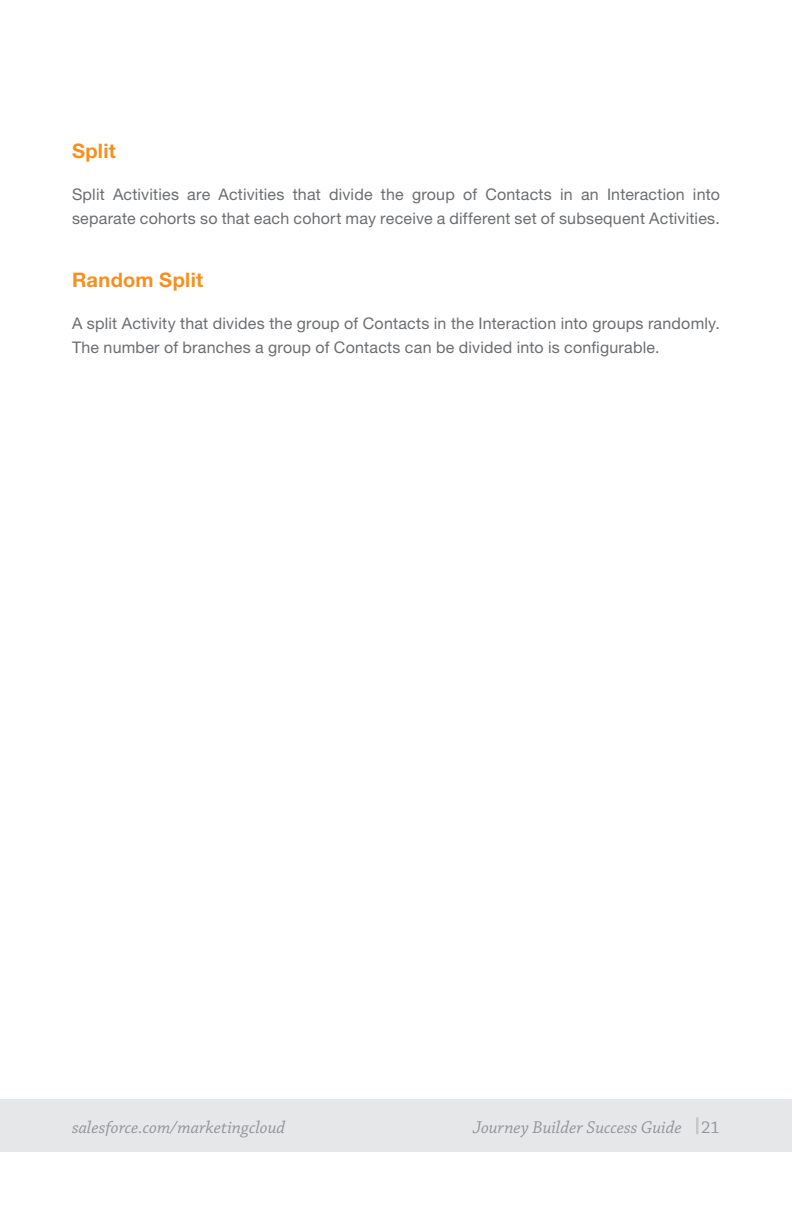
<style>
.page{position:relative;width:792px;height:1224px;background:#fff}
.page>*{position:absolute;margin:0;border:0;box-sizing:border-box;transform-origin:0 0}
.t1{font:700 20px "Helvetica Neue LT Std";letter-spacing:.015em;color:#f68f1e}
.t2{font:italic 18px "Chaparral Pro";color:#939598}
.t3{font:16px/24px "Helvetica Neue LT Std";letter-spacing:.01em;color:#6c6d70}
.s1{font-style:normal}
</style>
<div class="page">
<div style="left:0;top:1100px;width:792px;height:52px;background:#e6e7e9"></div>
<svg style="left:696px;top:1117px;width:2px;height:17px"></svg>
<p class="t1" style="left:72px;top:139px;width:45px">Split</p>
<p class="t3" style="left:72px;top:182px;width:649px">Split Activities are Activities that divide the group of Contacts in an Interaction into separate cohorts so that each cohort may receive a different set of subsequent Activities.</p>
<p class="t1" style="left:72px;top:267px;width:133px">Random Split</p>
<p class="t3" style="left:72px;top:311px;width:650px">A split Activity that divides the group of Contacts in the Interaction into groups randomly.<br>The number of branches a group of Contacts can be divided into is configurable.</p>
<p class="t2" style="left:72px;top:1117px;width:215px">salesforce.com/marketingcloud</p>
<p class="t2" style="left:473px;top:1117px;width:249px">Journey Builder Success Guide <span class="s1">21</span></p>
</div>
